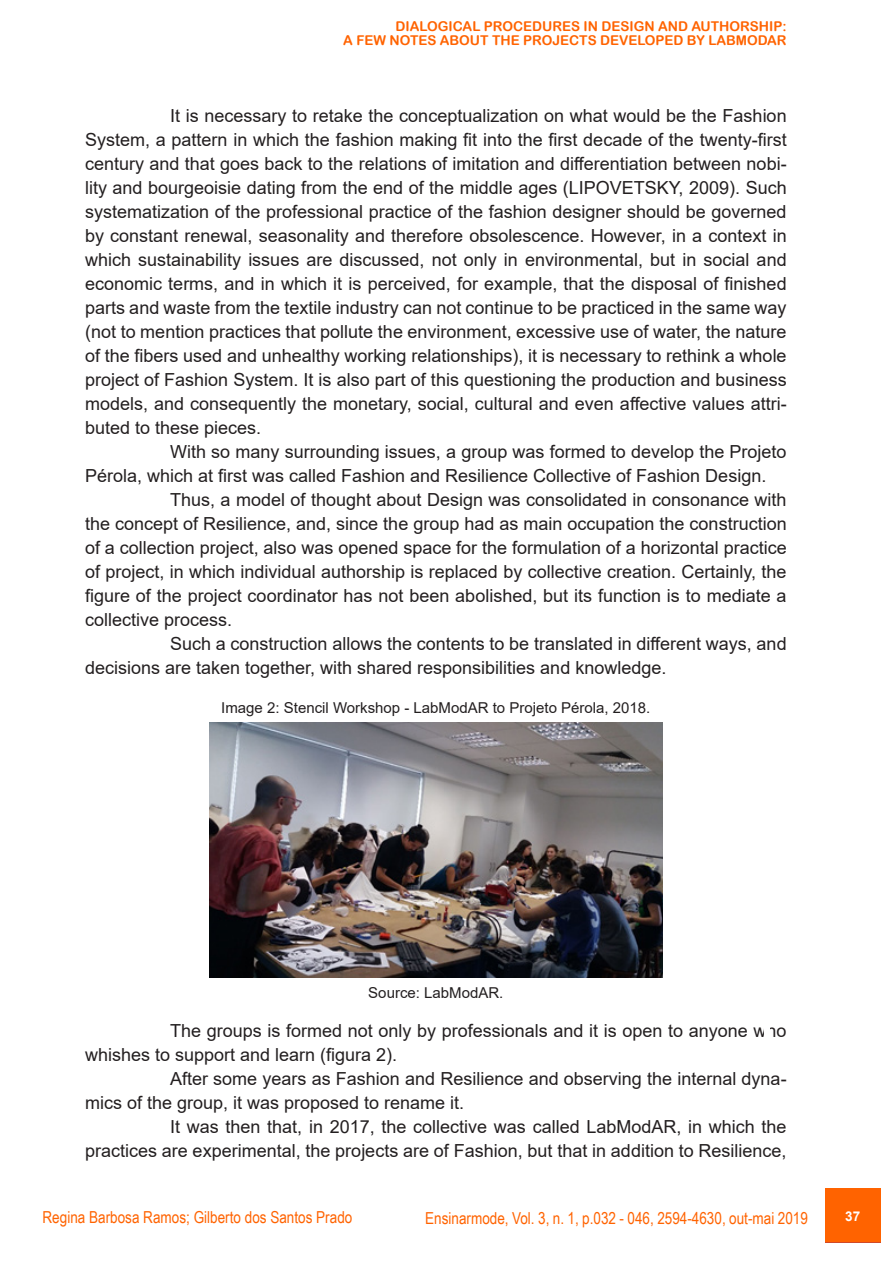
<style>
.page{position:relative;width:893px;height:1263px;background:#fff}
.page>*{position:absolute;margin:0;border:0;box-sizing:border-box;transform-origin:0 0}
.Corpo{font:18px/24px "Arial";color:#231f20}
.t1{font:16.5px "Arial Narrow";color:#ff6300}
.Corpo-2{font:15px "Arial";color:#231f20}
.t2{font:13.5px/13.5px "Arial Rounded MT Bold";color:#ff6300;text-align:right}
.t3{font:700 13.5px "Arial";color:#fff}
</style>
<div class="page">
<div style="left:826px;top:1188px;width:55px;height:54px;background:#ff6300"></div>
<img style="left:209px;top:723px;width:453px;height:254px">
<p class="t2" style="left:343px;top:19px;width:445px">DIALOGICAL PROCEDURES IN DESIGN AND AUTHORSHIP:<br>A FEW NOTES ABOUT THE PROJECTS DEVELOPED BY LABMODAR</p>
<p class="Corpo" style="left:85px;top:104px;width:703px;text-align:justify;text-indent:85px">It is necessary to retake the conceptualization on what would be the Fashion System, a pattern in which the fashion making fit into the first decade of the twenty-first century and that goes back to the relations of imitation and differentiation between nobi&shy;lity and bourgeoisie dating from the end of the middle ages (LIPOVETSKY, 2009). Such systematization of the professional practice of the fashion designer should be governed by constant renewal, seasonality and therefore obsolescence. However, in a context in which sustainability issues are discussed, not only in environmental, but in social and economic terms, and in which it is perceived, for example, that the disposal of finished parts and waste from the textile industry can not continue to be practiced in the same way (not to mention practices that pollute the environment, excessive use of water, the nature of the fibers used and unhealthy working relationships), it is necessary to rethink a whole project of Fashion System. It is also part of this questioning the production and business models, and consequently the monetary, social, cultural and even affective values attri&shy;buted to these pieces.</p>
<p class="Corpo" style="left:85px;top:440px;width:703px;text-indent:85px">With so many surrounding issues, a group was formed to develop the Projeto<br>Pérola, which at first was called Fashion and Resilience Collective of Fashion Design.</p>
<p class="Corpo" style="left:85px;top:488px;width:703px;text-align:justify;text-indent:85px">Thus, a model of thought about Design was consolidated in consonance with the concept of Resilience, and, since the group had as main occupation the construction of a collection project, also was opened space for the formulation of a horizontal practice of project, in which individual authorship is replaced by collective creation. Certainly, the figure of the project coordinator has not been abolished, but its function is to mediate a collective process.</p>
<p class="Corpo" style="left:85px;top:632px;width:703px;text-indent:85px">Such a construction allows the contents to be translated in different ways, and decisions are taken together, with shared responsibilities and knowledge.</p>
<p class="Corpo-2" style="left:221px;top:698px;width:431px">Image 2: Stencil Workshop - LabModAR to Projeto Pérola, 2018.</p>
<p class="Corpo-2" style="left:368px;top:983px;width:137px">Source: LabModAR.</p>
<p class="Corpo" style="left:85px;top:1019px;width:703px;text-indent:85px">The groups is formed not only by professionals and it is open to anyone who whishes to support and learn (figura 2).</p>
<p class="Corpo" style="left:85px;top:1067px;width:703px;text-indent:85px">After some years as Fashion and Resilience and observing the internal dyna&shy;mics of the group, it was proposed to rename it.</p>
<p class="Corpo" style="left:85px;top:1115px;width:703px;text-align:right">It was then that, in 2017, the collective was called LabModAR, in which the<br>practices are experimental, the projects are of Fashion, but that in addition to Resilience,</p>
<p class="t1" style="left:43px;top:1205px;width:311px">Regina Barbosa Ramos; Gilberto dos Santos Prado</p>
<p class="t1" style="left:425px;top:1206px;width:384px">Ensinarmode, Vol. 3, n. 1, p.032 - 046, 2594-4630, out-mai 2019</p>
<p class="t3" style="left:845px;top:1206px;width:20px">3737</p>
</div>
